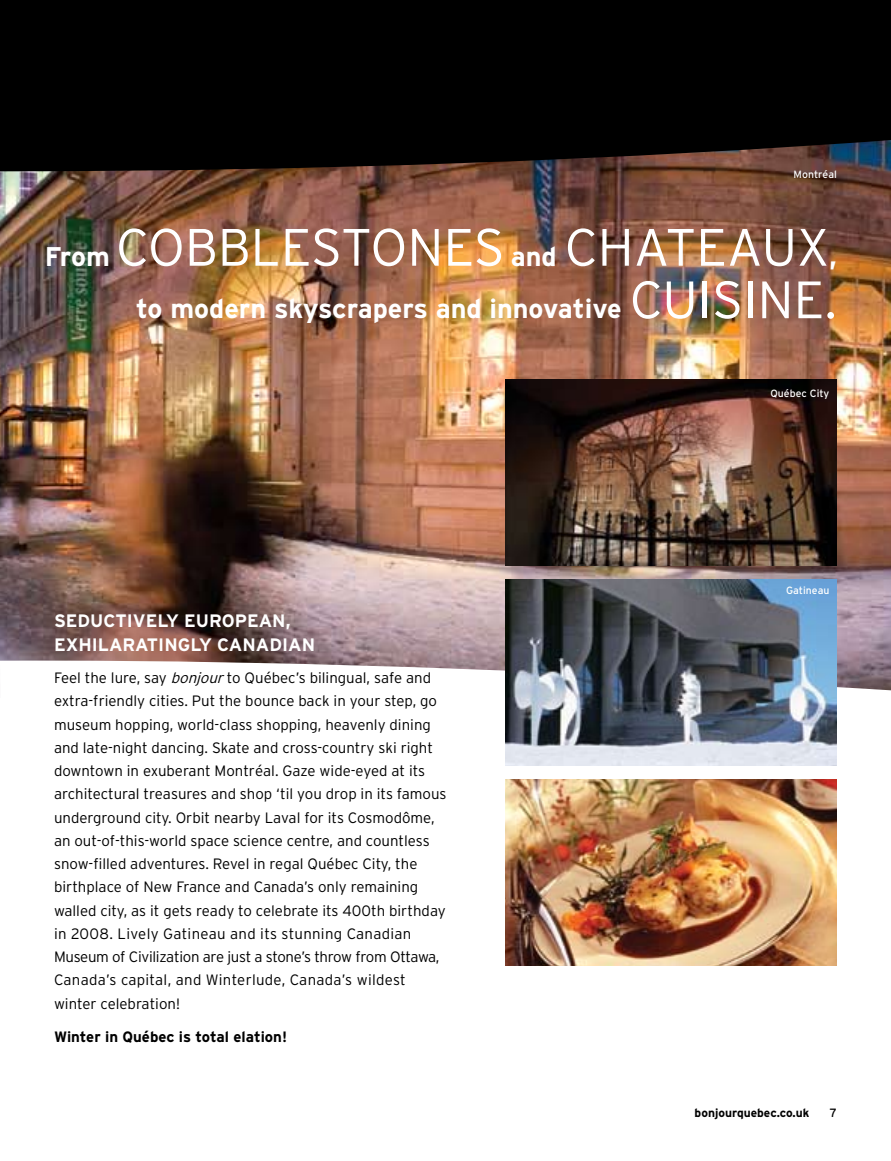
<style>
.page{position:relative;width:891px;height:1161px;background:#fff}
.page>*{position:absolute;margin:0;border:0;box-sizing:border-box;transform-origin:0 0}
.t1{font:300 52.5px "Interstate";color:#fff}
.t2{font:700 27px "Interstate";color:#fff}
.t3{font:700 18px "Interstate";color:#fff}
.t4{font:300 15px/23.2px "Interstate";color:#000}
.t5{font:700 15px "Interstate";letter-spacing:-.01em;color:#000}
.t6{font:700 12px "Interstate";color:#000}
.t7{font:10.5px "Interstate";color:#fff}
.s1{font-weight:700;font-size:27px}
.s2{font-weight:300;font-size:52.5px}
.s3{font-style:italic}
</style>
<div class="page">
<img style="left:0;top:171px;width:891px;height:488px">
<svg style="left:1px;top:659px;width:890px;height:307px"></svg>
<div style="left:0;top:0;width:891px;height:171px;background:#000"></div>
<img style="left:505px;top:380px;width:331px;height:186px">
<img style="left:505px;top:579px;width:332px;height:187px">
<img style="left:505px;top:779px;width:332px;height:186px">
<p class="t7" style="left:794px;top:169px;width:45px">Montréal</p>
<h1 class="t1" style="left:45px;top:218px;width:554px"><span class="s1">From</span> cobblestones <span class="s1">and</span> cha</h1>
<h1 class="t1" style="left:665px;top:218px;width:173px">teaux<span class="s1">,</span></h1>
<h2 class="t2" style="left:136px;top:294px;width:702px">to modern skyscrapers and innovative <span class="s2">CUI SINE.</span></h2>
<p class="t7" style="left:771px;top:388px;width:60px">Québec City</p>
<p class="t3" style="left:54px;top:611px;width:84px">SEDUCTIVELY</p>
<p class="t3" style="left:184px;top:611px;width:76px">EU ROPEAN</p>
<p class="t3" style="left:286px;top:611px;width:6px">,</p>
<p class="t3" style="left:54px;top:635px;width:13px">EXHILA</p>
<p class="t3" style="left:123px;top:635px;width:48px">RATINGLY</p>
<p class="t3" style="left:217px;top:635px;width:14px">CANA</p>
<p class="t3" style="left:269px;top:635px;width:24px">DIAN</p>
<p class="t4" style="left:54px;top:666px;width:394px">Feel the lure, say <span class="s3">bonjour</span>to Québec’s bilingual, safe and extra-friendly cities. Put the bounce back in your step, go museum hopping, world-class shopping, heavenly dining and late-night dancing. Skate and cross-country ski right downtown in exuberant M ontréal. Gaze wide-eyed at its architectural treasures and shop ‘til you drop in its famous underground city. Orbit nearby Laval for its Cosmodôme, an out-of-this-world space science centre, and countless snow-filled adventures. Revel in regal Québec City, the birthplace of New France and Canada’s only remaining walled city, as it gets ready to celebrate its 400th birthday in 2008. Lively Gatineau and its stunning Canadian<br>M useum of Civilization are just a stone’s throw from Ottawa, Canada’s capital, and Winterlude, Canada’s wildest winter celebration!</p>
<p class="t5" style="left:54px;top:1028px;width:235px">Winter in Québec is total elation!</p>
<p class="t7" style="left:786px;top:585px;width:45px">Gatineau</p>
<p class="t6" style="left:695px;top:1106px;width:116px">bonjourquebec.co.uk</p>
</div>
